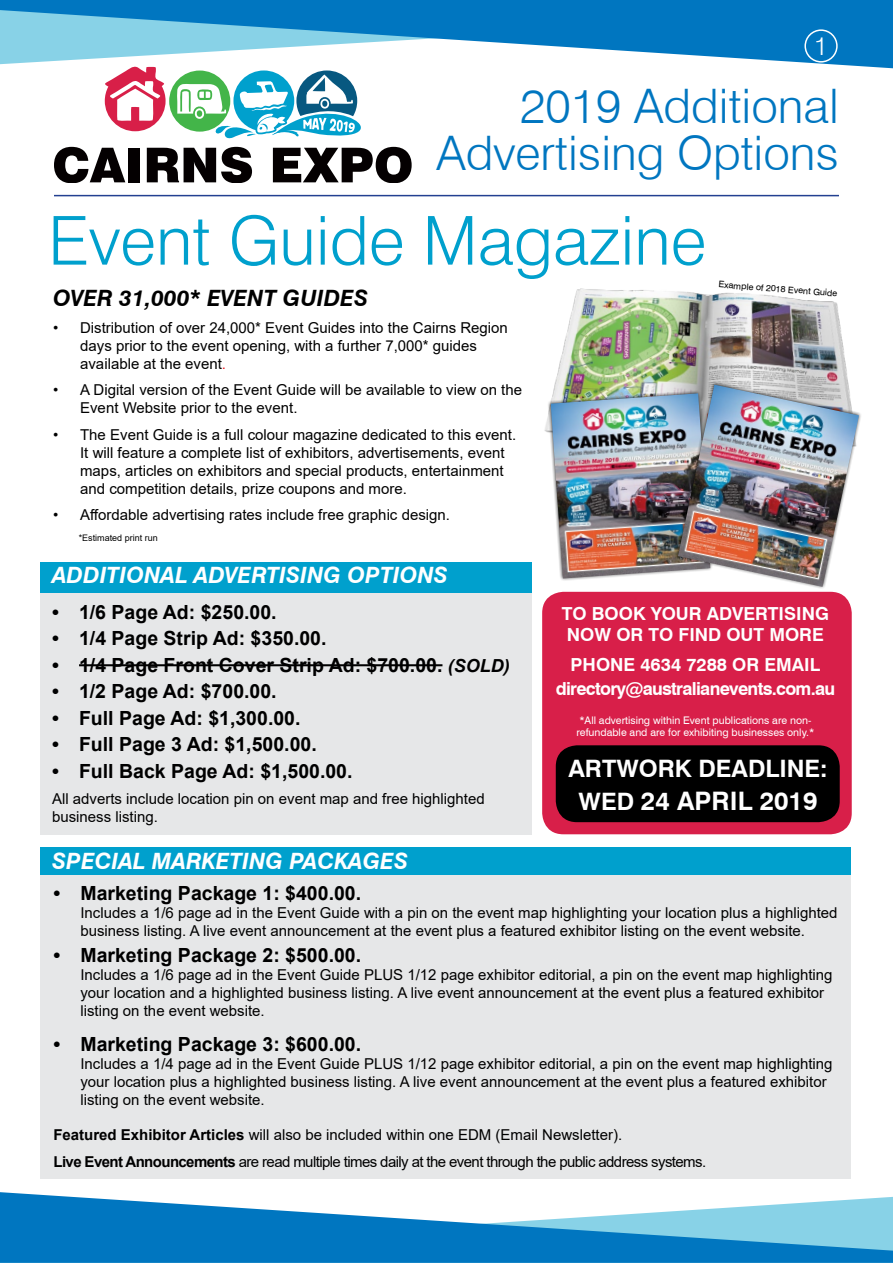
<style>
.page{position:relative;width:893px;height:1263px;background:#fff}
.page>*{position:absolute;margin:0;border:0;box-sizing:border-box;transform-origin:0 0}
.t1{font:300 67.5px "Swiss 721 BT";color:#00a0cd}
.t2{font:300 47.55px/47.5px "Swiss 721 BT";color:#0076c0;text-align:right}
.t3{font:700 25.5px "Swiss 721 BT";color:#fff}
.t4{font:300 25.5px "Swiss 721 BT";color:#fff}
.t5{font:700 24px "Swiss 721 BT";color:#fff}
.t6{font:italic 700 22.5px "Swiss 721 BT";color:#fff}
.t7{font:italic 700 22.5px "Swiss 721 BT";color:#000}
.t8{font:700 19.5px "Arial";color:#000}
.t9{font:700 18px/23.4px "Swiss 721 BT";letter-spacing:-.04em;color:#fff;text-align:center}
.t10{font:700 18px/21.6px "Swiss 721 BT";color:#fff}
.t11{font:15px/18px "Arial";color:#000}
.t12{font:15px/26.5px "Arial";letter-spacing:-.04em;color:#000}
.t13{font:10.5px/12px "Swiss 721 BT";color:#fff}
.t14{font:9px "Swiss 721 BT";color:#000}
.t15{font:9px "Arial";color:#000}
.s1{color:#ed1c24}
.s2{font-style:italic;font-size:18px}
.s3{font-size:24px}
.s4{font-weight:700}
</style>
<div class="page">
<svg style="left:0;top:0;width:893px;height:68px;fill:#0076c0"></svg>
<svg style="left:0;top:1192px;width:893px;height:71px;fill:#0076c0"></svg>
<div style="left:804px;top:29px;width:34px;height:34px;border:2px solid #fff;border-radius:50%"></div>
<svg style="left:54px;top:67px;width:358px;height:115px"></svg>
<hr style="left:54px;top:195px;width:785px;height:1px;background:#234091">
<div style="left:40px;top:591px;width:491px;height:244px;background:#e6e7e8"></div>
<div style="left:40px;top:562px;width:491px;height:31px;background:#00a0cd"></div>
<hr style="left:79px;top:664px;width:363px;height:2px;background:#000">
<div style="left:542px;top:592px;width:310px;height:242px;background:#d81f49;border-radius:21px"></div>
<div style="left:556px;top:745px;width:284px;height:77px;background:#000;border-radius:21px"></div>
<div style="left:40px;top:870px;width:811px;height:309px;background:#e6e7e8"></div>
<div style="left:40px;top:847px;width:811px;height:28px;background:#00a0cd"></div>
<img style="left:544px;top:288px;width:304px;height:144px">
<img style="left:547px;top:381px;width:314px;height:207px">
<img style="left:678px;top:385px;width:181px;height:202px">
<h3 class="t4" style="left:814px;top:30px;width:15px">1</h3>
<h2 class="t2" style="left:436px;top:82px;width:404px">2019 Additional<br>Advertising Options</h2>
<h1 class="t1" style="left:48px;top:200px;width:660px">Event Guide Magazine</h1>
<h3 class="t7" style="left:53px;top:282px;width:316px">OVER 31,000* EVENT GUIDES</h3>
<p class="t11" style="left:80px;top:318px;width:429px;text-indent:-27px">• Distribution of over 24,000* Event Guides into the Cairns Region days prior to the event opening, with a further 7,000* guides available at the event<span class="s1">.</span></p>
<p class="t11" style="left:80px;top:381px;width:443px;text-indent:-27px">• A Digital version of the Event Guide will be available to view on the<br>Event Website prior to the event.</p>
<p class="t11" style="left:80px;top:425px;width:438px;text-indent:-27px">• The Event Guide is a full colour magazine dedicated to this event.<br>It will feature a complete list of exhibitors, advertisements, event maps, articles on exhibitors and special products, entertainment and competition details, prize coupons and more.</p>
<p class="t11" style="left:53px;top:506px;width:398px">• Affordable advertising rates include free graphic design.</p>
<p class="t15" style="left:79px;top:531px;width:81px">*Estimated print run</p>
<h3 class="t6" style="left:52px;top:559px;width:397px">ADDITIONAL ADVERTISING OPTIONS</h3>
<h3 class="t8" style="left:52px;top:598px;width:226px">• 1/6 Page Ad: $250.00.</h3>
<h3 class="t8" style="left:52px;top:625px;width:276px">• 1/4 Page Strip Ad: $350.00.</h3>
<h3 class="t8" style="left:52px;top:651px;width:459px">• 1/4 Page Front Cover Strip Ad: $700.00. <span class="s2">(SOLD)</span></h3>
<h3 class="t8" style="left:52px;top:678px;width:226px">• 1/2 Page Ad: $700.00.</h3>
<h3 class="t8" style="left:52px;top:704px;width:250px">• Full Page Ad: $1,300.00.</h3>
<h3 class="t8" style="left:52px;top:731px;width:266px">• Full Page 3 Ad: $1,500.00.</h3>
<h3 class="t8" style="left:52px;top:757px;width:302px">• Full Back Page Ad: $1,500.00.</h3>
<p class="t11" style="left:52px;top:790px;width:434px">All adverts include location pin on event map and free highlighted business listing.</p>
<h3 class="t6" style="left:52px;top:845px;width:357px">SPECIAL MARKETING PACKAGES</h3>
<p class="t14" style="left:719px;top:278px;width:121px;rotate:4deg">Example of 2018 Event Guide</p>
<p class="t10" style="left:562px;top:602px;width:269px">TO BOOK YOUR ADVERTISING<br>NOW OR TO FIND OUT MORE</p>
<p class="t9" style="left:556px;top:652px;width:281px">PHONE 4634 7288 OR EMAIL directory@australianevents.com.au</p>
<p class="t13" style="left:576px;top:713px;width:239px">*All advertising within Event publications are non&shy;refundable and are for exhibiting businesses only.*</p>
<h3 class="t5" style="left:568px;top:752px;width:261px">ARTWORK DEADLINE:</h3>
<h3 class="t3" style="left:579px;top:783px;width:240px"><span class="s3">WED</span> 24 APRIL 2019</h3>
<h3 class="t8" style="left:53px;top:879px;width:309px">• Marketing Package 1: $400.00.</h3>
<p class="t11" style="left:80px;top:903px;width:759px">Includes a 1/6 page ad in the Event Guide with a pin on the event map highlighting your location plus a highlighted business listing. A live event announcement at the event plus a featured exhibitor listing on the event website.</p>
<h3 class="t8" style="left:53px;top:942px;width:309px">• Marketing Package 2: $500.00.</h3>
<p class="t11" style="left:80px;top:966px;width:754px">Includes a 1/6 page ad in the Event Guide PLUS 1/12 page exhibitor editorial, a pin on the event map highlighting your location and a highlighted business listing. A live event announcement at the event plus a featured exhibitor listing on the event website.</p>
<h3 class="t8" style="left:53px;top:1031px;width:309px">• Marketing Package 3: $600.00.</h3>
<p class="t11" style="left:80px;top:1055px;width:754px">Includes a 1/4 page ad in the Event Guide PLUS 1/12 page exhibitor editorial, a pin on the event map highlighting your location plus a highlighted business listing. A live event announcement at the event plus a featured exhibitor listing on the event website.</p>
<p class="t12" style="left:53px;top:1122px;width:654px"><span class="s4">Featured Exhibitor Articles</span> will also be included within one EDM (Email Newsletter).<br><span class="s4">Live Event Announcements</span> are read multiple times daily at the event through the public address systems.</p>
</div>
